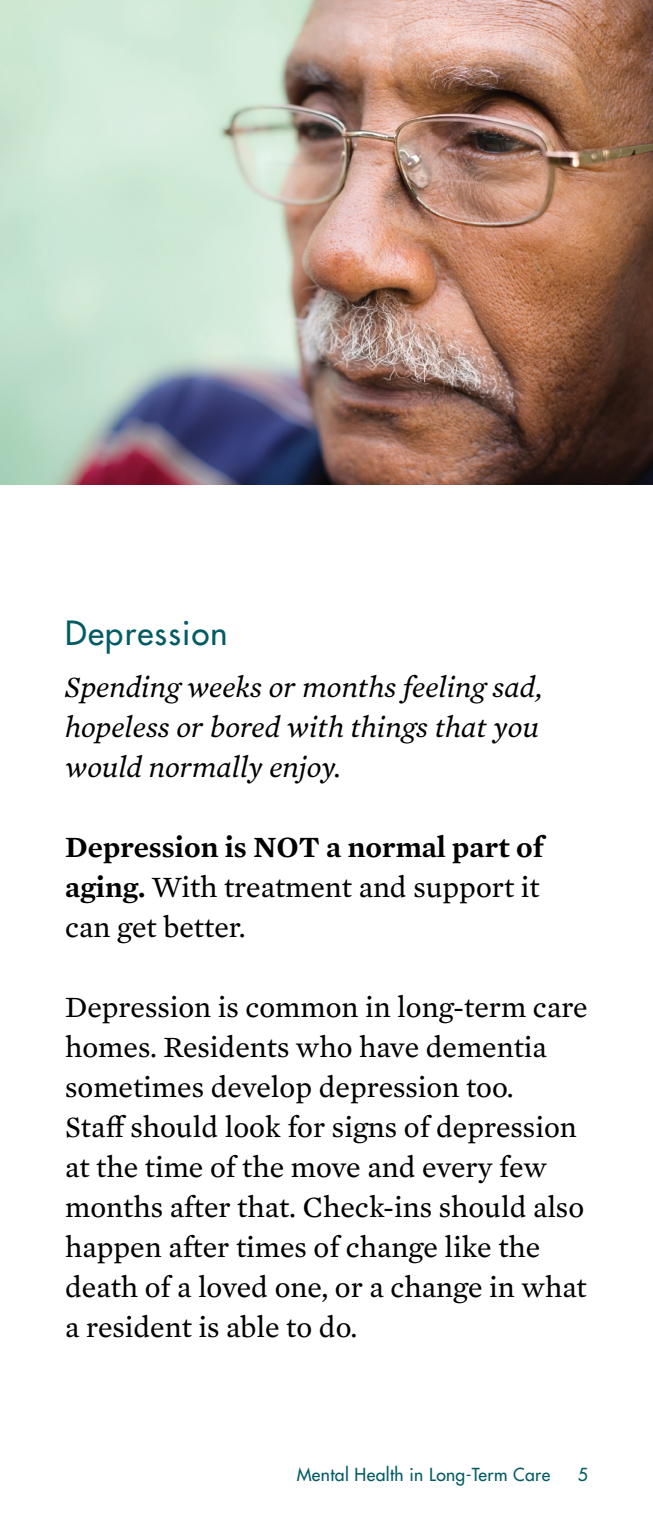
<style>
.page{position:relative;width:653px;height:1530px;background:#fff}
.page>*{position:absolute;margin:0;border:0;box-sizing:border-box;transform-origin:0 0}
.subhead_1{font:32.5px "Futura";letter-spacing:.04em;color:#035b64}
.body{font:30px/40px "Mercury Text G2";color:#000}
.body-2{font:italic 30px/40px "Mercury Text G2";color:#000;text-align:justify}
.Body_sub{font:30px/40px "Mercury Text G2";color:#000}
.t1{font:17.5px "Futura";letter-spacing:.02em;color:#035b64}
.s1{font-weight:600}
</style>
<div class="page">
<img style="left:0;top:0;width:652px;height:484px">
<p class="subhead_1" style="left:65px;top:612px;width:164px">Depression</p>
<p class="body-2" style="left:65px;top:668px;width:478px">Spending weeks or months feeling sad, hopeless or bored with things that you would normally enjoy.</p>
<p class="Body_sub" style="left:65px;top:828px;width:480px"><span class="s1">Depression is NOT a normal part of aging.</span> With treatment and support it can get better.</p>
<p class="body" style="left:65px;top:988px;width:524px">Depression is common in long-term care homes. Residents who have dementia sometimes develop depression too.<br>Staff should look for signs of depression at the time of the move and every few months after that. Check-ins should also happen after times of change like the death of a loved one, or a change in what a resident is able to do.</p>
<p class="t1" style="left:296px;top:1463px;width:255px">Mental Health in Long-Term Care</p>
<p class="t1" style="left:577px;top:1463px;width:12px">5</p>
</div>
